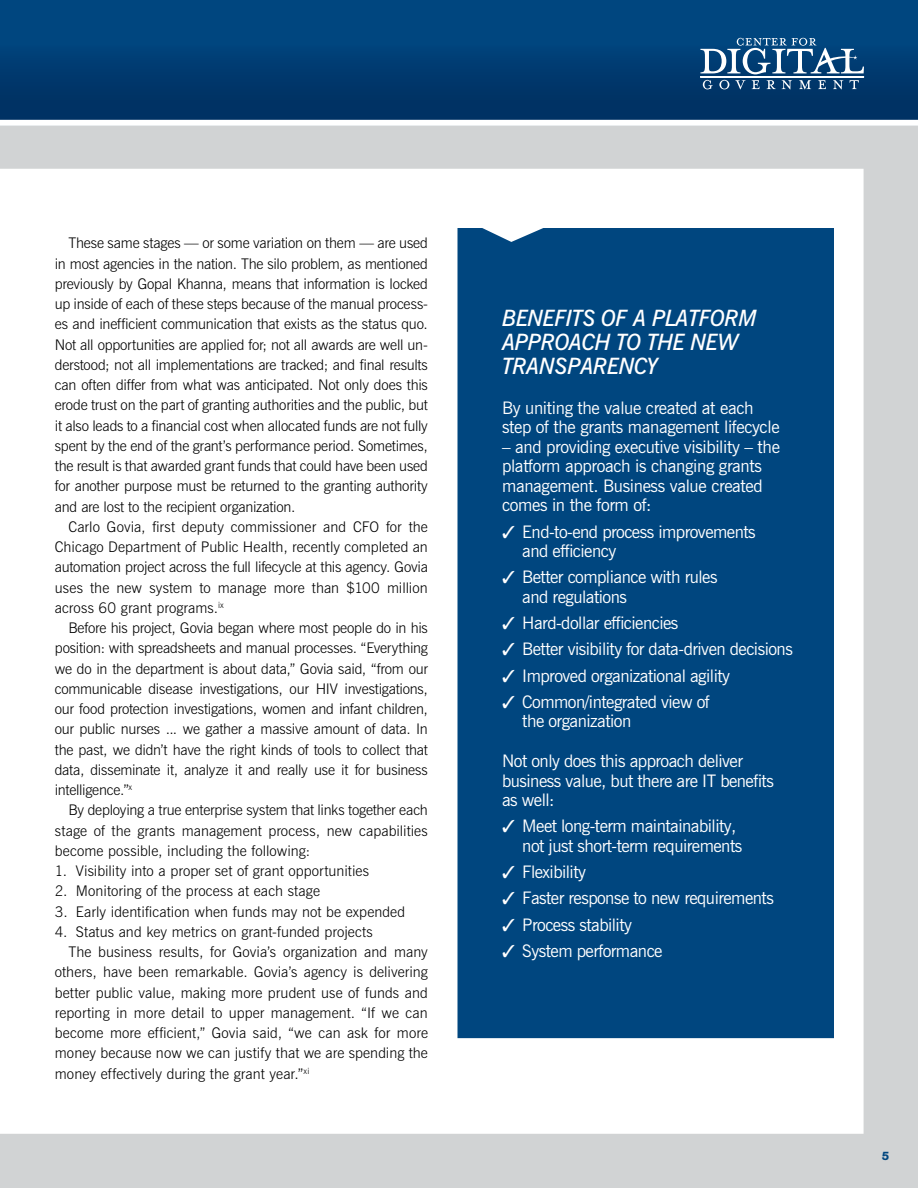
<style>
.page{position:relative;width:918px;height:1188px;background:#fff}
.page>*{position:absolute;margin:0;border:0;box-sizing:border-box;transform-origin:0 0}
.t1{font:italic 600 22.5px/24px "News Gothic BT";letter-spacing:-.03em;color:#fff}
.t2{font:17.25px/19.5px "News Gothic BT";letter-spacing:-.03em;color:#fff}
.t3{font:300 14.7px/20.2px "News Gothic BT";letter-spacing:-.005em;color:#000;text-align:justify}
</style>
<div class="page">
<div style="left:0;top:105px;width:918px;height:1083px;background:#d1d3d4"></div>
<div style="left:0;top:0;width:918px;height:125px;background:linear-gradient(to bottom,#004b86,#012f60)"></div>
<div style="left:0;top:169px;width:864px;height:965px;background:#fff"></div>
<svg style="left:703px;top:80px;width:10px;height:9px"></svg>
<svg style="left:719px;top:80px;width:10px;height:9px"></svg>
<svg style="left:735px;top:80px;width:11px;height:9px"></svg>
<svg style="left:752px;top:80px;width:8px;height:9px"></svg>
<svg style="left:767px;top:80px;width:9px;height:9px"></svg>
<svg style="left:782px;top:80px;width:10px;height:9px"></svg>
<svg style="left:799px;top:80px;width:12px;height:9px"></svg>
<svg style="left:818px;top:80px;width:8px;height:9px"></svg>
<svg style="left:833px;top:80px;width:10px;height:9px"></svg>
<svg style="left:850px;top:80px;width:9px;height:9px"></svg>
<svg style="left:700px;top:38px;width:164px;height:36px"></svg>
<div style="left:0;top:120px;width:918px;height:6px;background:#fff"></div>
<div style="left:458px;top:228px;width:376px;height:810px;background:#00467f"></div>
<p class="t3" style="left:55px;top:233px;width:375px;text-indent:14px">These same stages — or some variation on them — are used in most agencies in the nation. The silo problem, as mentioned previously by Gopal Khanna, means that information is locked up inside of each of these steps because of the manual process&shy;es and inefficient communication that exists as the status quo.<br>Not all opportunities are applied for; not all awards are well un&shy;derstood; not all implementations are tracked; and final results can often differ from what was anticipated. Not only does this erode trust on the part of granting authorities and the public, but it also leads to a financial cost when allocated funds are not fully spent by the end of the grant’s performance period. Sometimes, the result is that awarded grant funds that could have been used for another purpose must be returned to the granting authority and are lost to the recipient organization.</p>
<p class="t3" style="left:55px;top:516px;width:375px;text-indent:14px">Carlo Govia, first deputy commissioner and CFO for the Chicago Department of Public Health, recently completed an automation project across the full lifecycle at this agency. Govia uses the new system to manage more than $100 million across 60 grant programs.<sup>ix</sup></p>
<p class="t3" style="left:55px;top:618px;width:375px;text-indent:14px">Before his project, Govia began where most people do in his position: with spreadsheets and manual processes. “Everything we do in the department is about data,” Govia said, “from our communicable disease investigations, our HIV investigations, our food protection investigations, women and infant children, our public nurses ... we gather a massive amount of data. In the past, we didn’t have the right kinds of tools to collect that data, disseminate it, analyze it and really use it for business intelligence.”<sup>x</sup></p>
<p class="t3" style="left:55px;top:800px;width:375px;text-indent:14px">By deploying a true enterprise system that links together each stage of the grants management process, new capabilities become possible, including the following:</p>
<p class="t3" style="left:55px;top:861px;width:316px">1. Visibility into a proper set of grant opportunities</p>
<p class="t3" style="left:55px;top:881px;width:267px">2. M onitoring of the process at each stage</p>
<p class="t3" style="left:55px;top:901px;width:352px">3. Early identification when funds may not be expended</p>
<p class="t3" style="left:55px;top:921px;width:319px">4. Status and key metrics on grant-funded projects</p>
<p class="t3" style="left:68px;top:942px;width:361px">The business results, for Govia’s organization and many</p>
<p class="t3" style="left:55px;top:962px;width:375px">others, have been remarkable. Govia’s agency is delivering</p>
<p class="t3" style="left:55px;top:982px;width:375px">better public value, making more prudent use of funds and</p>
<p class="t3" style="left:55px;top:1002px;width:375px">reporting in more detail to upper management. “If we can</p>
<p class="t3" style="left:55px;top:1023px;width:375px">become more efficient,” Govia said, “we can ask for more</p>
<p class="t3" style="left:55px;top:1043px;width:375px">money because now we can justify that we are spending the</p>
<p class="t3" style="left:55px;top:1063px;width:256px">money effectively during the grant year.”<sup>xi</sup></p>
<h1 class="t1" style="left:502px;top:306px;width:256px">BENEFITS OF A PLATFORM<br>APPROA CH TO THE NEW<br>TRANSPARENCY</h1>
<p class="t2" style="left:502px;top:398px;width:279px">By uniting the value created at each step of the grants management lifecycle</p>
<p class="t2" style="left:502px;top:437px;width:279px">– and providing executive visibility – the platform approach is changing grants management. Business value created comes in the form of:</p>
<p class="t2" style="left:522px;top:522px;width:235px;text-indent:-20px">✓ End-to-end process improvements and efficiency</p>
<p class="t2" style="left:522px;top:567px;width:197px;text-indent:-20px">✓ Better compliance with rules and regulations</p>
<p class="t2" style="left:502px;top:613px;width:178px">✓ Hard-dollar efficiencies</p>
<p class="t2" style="left:502px;top:639px;width:292px">✓ Better visibility for data-driven decisions</p>
<p class="t2" style="left:502px;top:666px;width:230px">✓ Improved organizational agility</p>
<p class="t2" style="left:522px;top:692px;width:189px;text-indent:-20px">✓ Common/integrated view of the organization</p>
<p class="t2" style="left:502px;top:751px;width:273px">Not only does this approach deliver business value, but there are IT benefits as well:</p>
<p class="t2" style="left:522px;top:816px;width:221px;text-indent:-20px">✓ Meet long-term maintainability, not just short-term requirements</p>
<p class="t2" style="left:502px;top:862px;width:86px">✓ Flexibility</p>
<p class="t2" style="left:502px;top:888px;width:273px">✓ Faster response to new requirements</p>
<p class="t2" style="left:502px;top:915px;width:131px">✓ Process stability</p>
<p class="t2" style="left:502px;top:941px;width:162px">✓ System performance</p>
</div>
